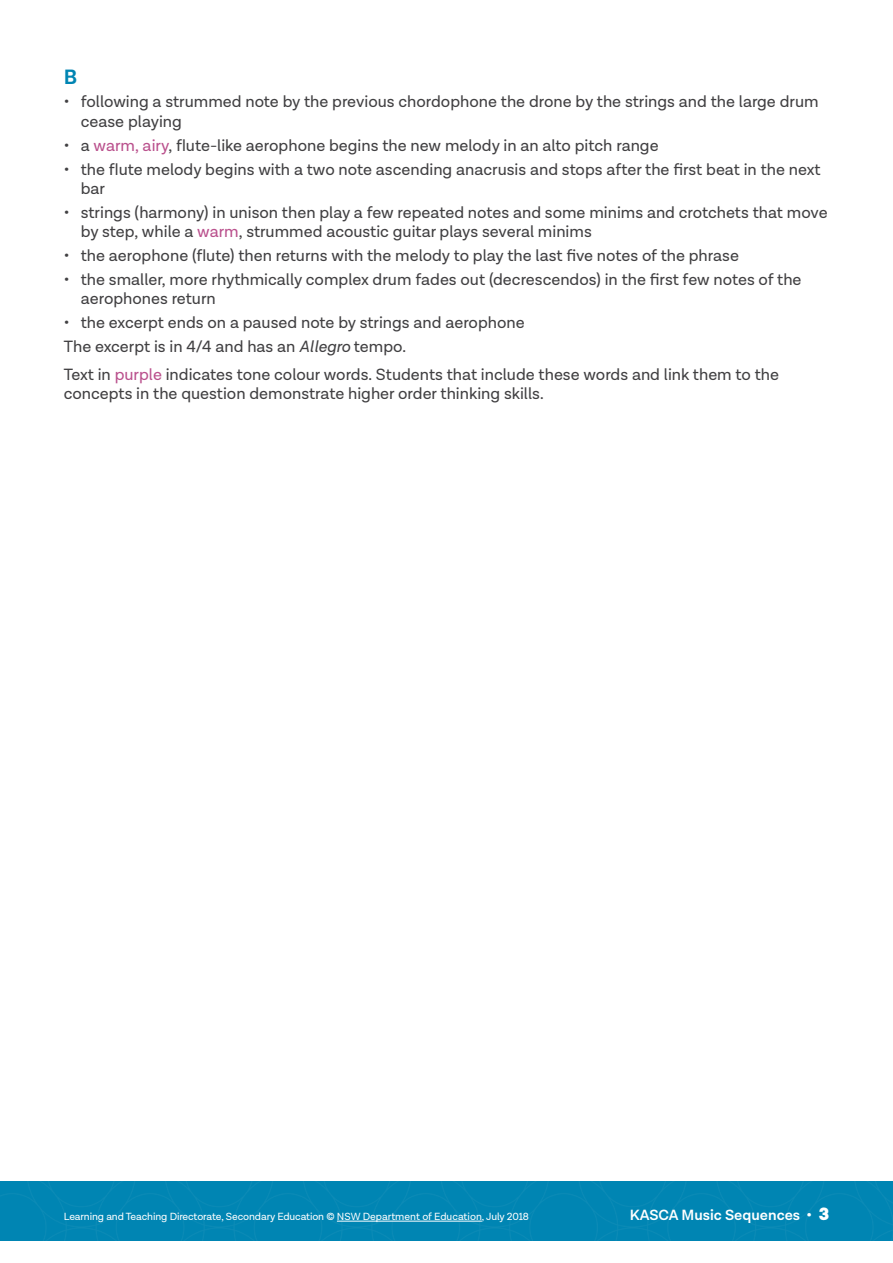
<style>
.page{position:relative;width:893px;height:1263px;background:#fff}
.page>*{position:absolute;margin:0;border:0;box-sizing:border-box;transform-origin:0 0}
.t1{font:700 21px "Lota Grotesque";color:#0085b3}
.t2{font:16.5px/19.5px "Lota Grotesque";color:#414042}
.t3{font:600 15px "Lota Grotesque";color:#fff}
.t4{font:10.5px "Lota Grotesque";letter-spacing:-.01em;color:#fff}
.s1{color:#ba518d}
.s2{font-style:italic}
.s3{font-weight:900;font-size:18px}
</style>
<div class="page">
<div style="left:0;top:1181px;width:893px;height:59px;background:#0085b3"></div>
<hr style="left:337px;top:1221px;width:145px;height:1px;background:#fff">
<p class="t1" style="left:64px;top:65px;width:15px">B</p>
<p class="t2" style="left:81px;top:93px;width:739px;text-indent:-17px">• following a strummed note by the previous chordophone the drone by the strings and the large drum cease playing</p>
<p class="t2" style="left:64px;top:136px;width:596px">• a <span class="s1">warm, airy</span>, flute-like aerophone begins the new melody in an alto pitch range</p>
<p class="t2" style="left:81px;top:160px;width:741px;text-indent:-17px">• the flute melody begins with a two note ascending anacrusis and stops after the first beat in the next bar</p>
<p class="t2" style="left:81px;top:203px;width:748px;text-indent:-17px">• strings (harmony) in unison then play a few repeated notes and some minims and crotchets that move by step, while a <span class="s1">warm</span>, strummed acoustic guitar plays several minims</p>
<p class="t2" style="left:64px;top:246px;width:677px">• the aerophone (flute) then returns with the melody to play the last five notes of the phrase</p>
<p class="t2" style="left:81px;top:270px;width:722px;text-indent:-17px">• the smaller, more rhythmically complex drum fades out (decrescendos) in the first few notes of the aerophones return</p>
<p class="t2" style="left:64px;top:311px;width:463px;line-height:23.7px">• the excerpt ends on a paused note by strings and aerophone<br>The excerpt is in 4/4 and has an <span class="s2">Allegro</span> tempo.</p>
<p class="t2" style="left:64px;top:365px;width:717px">Text in <span class="s1">purple</span> indicates tone colour words. Students that include these words and link them to the concepts in the question demonstrate higher order thinking skills.</p>
<p class="t4" style="left:64px;top:1211px;width:467px">Learning and Teaching Directorate, Secondary Education © NSW Department of Education, July 2018</p>
<p class="t3" style="left:630px;top:1206px;width:201px">KASCA Music Sequences • <span class="s3">3</span></p>
</div>
